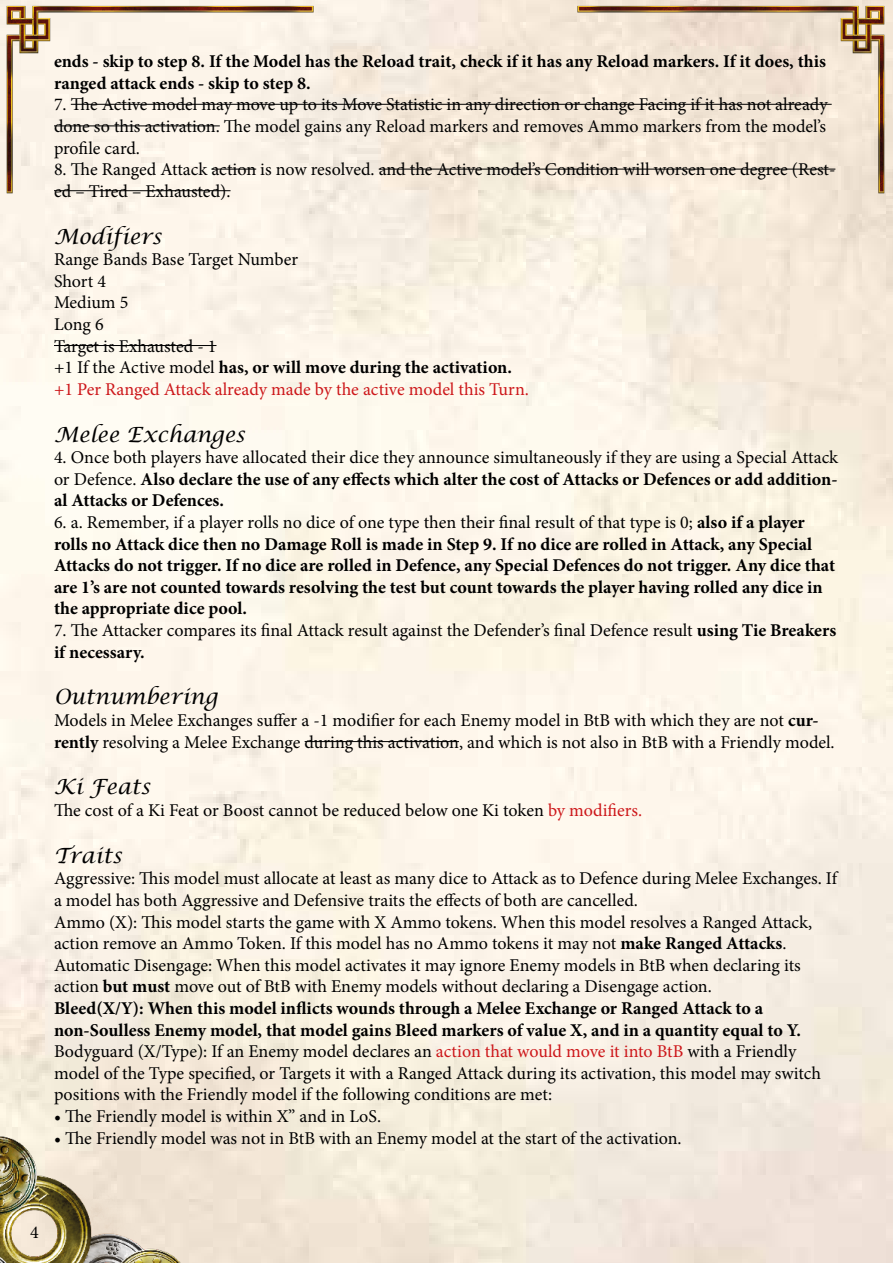
<style>
.page{position:relative;width:893px;height:1263px;background:#fff}
.page>*{position:absolute;margin:0;border:0;box-sizing:border-box;transform-origin:0 0}
.t1{font:italic 21px "Lucida Calligraphy";color:#000}
.t2{font:18px/21.6px "Minion Pro";letter-spacing:-.005em;color:#000}
.t3{font:700 18px/21.6px "Minion Pro";color:#000}
.s1{font-weight:700}
.s2{color:#cd171a}
.s3{font-weight:400}
</style>
<div class="page">
<img style="left:0;top:1112px;width:189px;height:151px">
<img style="left:574px;top:5px;width:311px;height:191px">
<img style="left:5px;top:5px;width:311px;height:191px">
<hr style="left:71px;top:104px;width:761px;height:1px;background:#000">
<hr style="left:54px;top:125px;width:166px;height:1px;background:#000">
<hr style="left:211px;top:169px;width:45px;height:1px;background:#000">
<hr style="left:379px;top:169px;width:456px;height:1px;background:#000">
<hr style="left:54px;top:190px;width:177px;height:1px;background:#000">
<hr style="left:54px;top:345px;width:162px;height:1px;background:#000">
<hr style="left:305px;top:741px;width:154px;height:1px;background:#000">
<p class="t3" style="left:54px;top:50px;width:773px">ends - skip to step 8. If the Model has the Reload trait, check if it has any Reload markers. If it does, this ranged attack ends - skip to step 8.</p>
<p class="t2" style="left:54px;top:94px;width:775px;text-align:justify">7. The Active model may move up to its Move Statistic in any direction or change Facing if it has not already done so this activation. The model gains any Reload markers and removes Ammo markers from the model’s profile card.</p>
<p class="t2" style="left:54px;top:159px;width:783px">8. The Ranged Attack action is now resolved. and the Active model’s Condition will worsen one degree (Rest&shy;ed – Tired – Exhausted).</p>
<p class="t1" style="left:54px;top:223px;width:109px">Modifiers</p>
<p class="t2" style="left:54px;top:249px;width:476px">Range Bands Base Target Number<br>Short 4<br>Medium 5<br>Long 6<br>Target is Exhausted - 1<br>+1 If the Active model <span class="s1">has, or will move during the activation. </span><span class="s2">+1 Per Ranged Attack already made by the active model this Turn.</span></p>
<p class="t1" style="left:54px;top:421px;width:193px">Melee Exchanges</p>
<p class="t2" style="left:54px;top:447px;width:786px;text-align:justify">4. Once both players have allocated their dice they announce simultaneously if they are using a Special Attack or Defence. <span class="s1">Also declare the use of any effects which alter the cost of Attacks or Defences or add addition&shy;al Attacks or Defences.</span></p>
<p class="t3" style="left:54px;top:511px;width:783px"><span class="s3">6. a. Remember, if a player rolls no dice of one type then their final result of that type is 0;</span> also if a player rolls no Attack dice then no Damage Roll is made in Step 9. If no dice are rolled in Attack, any Special Attacks do not trigger. If no dice are rolled in Defence, any Special Defences do not trigger. Any dice that are 1’s are not counted towards resolving the test but count towards the player having rolled any dice in the appropriate dice pool.</p>
<p class="t2" style="left:54px;top:619px;width:784px">7. The Attacker compares its final Attack result against the Defender’s final Defence result <span class="s1">using Tie Breakers if necessary.</span></p>
<p class="t1" style="left:54px;top:684px;width:165px">Outnumbering</p>
<p class="t2" style="left:54px;top:709px;width:782px">Models in Melee Exchanges suffer a -1 modifier for each Enemy model in BtB with which they are not <span class="s1">cur&shy;rently</span> resolving a Melee Exchange during this activation, and which is not also in BtB with a Friendly model.</p>
<p class="t1" style="left:54px;top:774px;width:98px">Ki Feats</p>
<p class="t2" style="left:54px;top:799px;width:590px">The cost of a Ki Feat or Boost cannot be reduced below one Ki token <span class="s2">by modifiers.</span></p>
<p class="t1" style="left:54px;top:843px;width:69px">Traits</p>
<p class="t2" style="left:54px;top:868px;width:785px">Aggressive: This model must allocate at least as many dice to Attack as to Defence during Melee Exchanges. If a model has both Aggressive and Defensive traits the effects of both are cancelled.<br>Ammo (X): This model starts the game with X Ammo tokens. When this model resolves a Ranged Attack, action remove an Ammo Token. If this model has no Ammo tokens it may not <span class="s1">make Ranged Attacks</span>.<br>Automatic Disengage: When this model activates it may ignore Enemy models in BtB when declaring its action <span class="s1">but must</span> move out of BtB with Enemy models without declaring a Disengage action.<br><span class="s1">Bleed(X/Y): When this model inflicts wounds through a Melee Exchange or Ranged Attack to a non-Soulless Enemy model, that model gains Bleed markers of value X, and in a quantity equal to Y.<br></span>Bodyguard (X/Type): If an Enemy model declares an <span class="s2">action that would move it into BtB</span> with a Friendly model of the Type specified, or Targets it with a Ranged Attack during its activation, this model may switch positions with the Friendly model if the following conditions are met:</p>
<p class="t2" style="left:54px;top:1105px;width:329px">• The Friendly model is within X” and in LoS.</p>
<p class="t2" style="left:54px;top:1127px;width:629px">• The Friendly model was not in BtB with an Enemy model at the start of the activation.</p>
<p class="t2" style="left:30px;top:1221px;width:10px">4</p>
</div>
